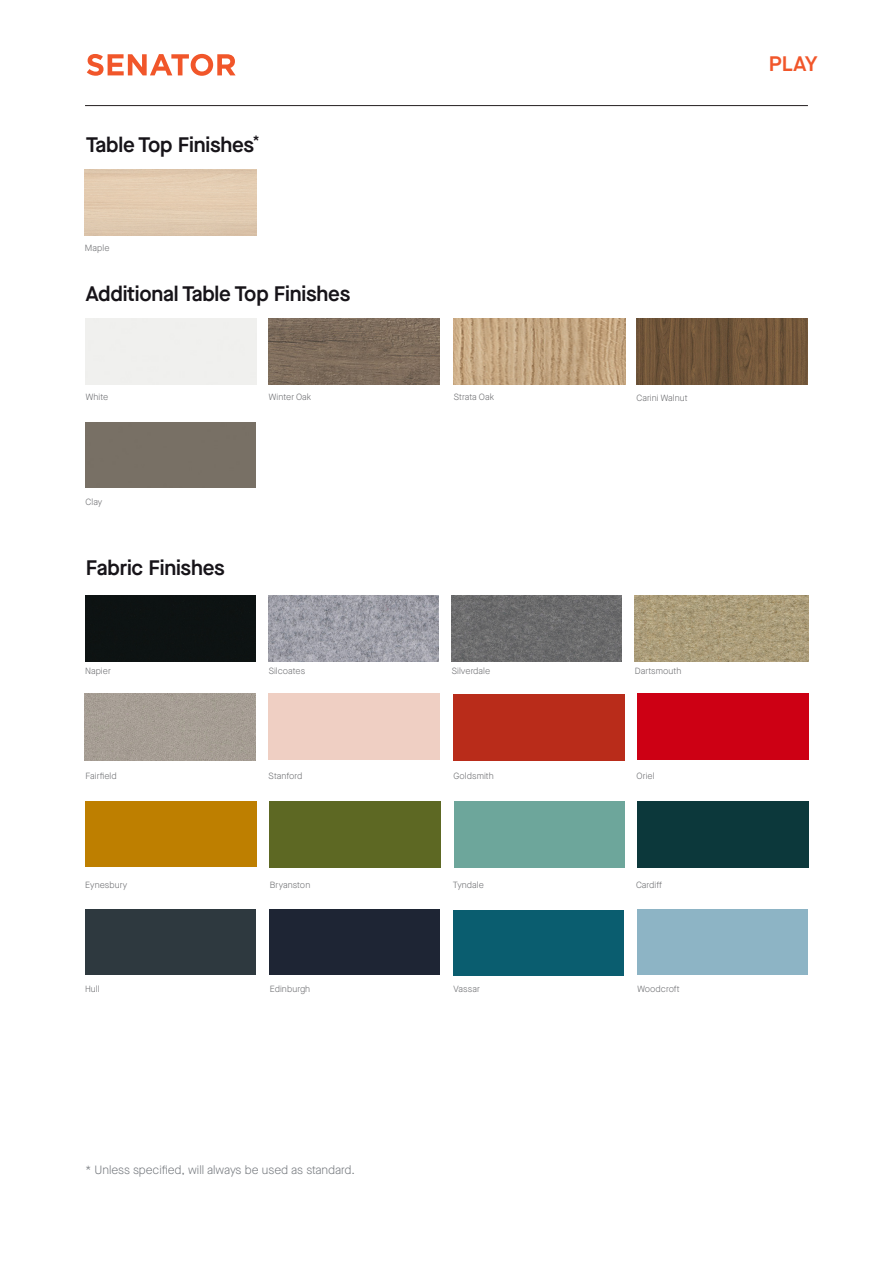
<style>
.page{position:relative;width:893px;height:1263px;background:#fff}
.page>*{position:absolute;margin:0;border:0;box-sizing:border-box;transform-origin:0 0}
.t1{font:600 21px "Maison Neue";letter-spacing:-.01em;color:#171419}
.t2{font:600 21px "Maison Neue";color:#f1562a}
.t3{font:600 13.5px "Maison Neue";color:#171419}
.Text_P{font:300 12px "Maison Neue";color:#75797e}
.t4{font:300 9px "Maison Neue";letter-spacing:.005em;color:#6c6d70}
</style>
<div class="page">
<hr style="left:85px;top:105px;width:723px;height:1px;background:#231f20">
<svg style="left:87px;top:54px;width:149px;height:22px"></svg>
<img style="left:637px;top:318px;width:171px;height:66px">
<img style="left:269px;top:318px;width:171px;height:66px">
<img style="left:453px;top:318px;width:172px;height:66px">
<div style="left:85px;top:422px;width:171px;height:66px;background:#787065"></div>
<div style="left:85px;top:596px;width:170px;height:65px;background:#0d1212"></div>
<div style="left:85px;top:910px;width:171px;height:65px;background:#2e393f"></div>
<div style="left:269px;top:910px;width:171px;height:65px;background:#1e2534"></div>
<div style="left:453px;top:910px;width:171px;height:65px;background:#0a5d6f"></div>
<div style="left:637px;top:909px;width:171px;height:66px;background:#8db4c5"></div>
<div style="left:85px;top:801px;width:171px;height:66px;background:#be7f00"></div>
<div style="left:269px;top:801px;width:172px;height:66px;background:#5d6823"></div>
<img style="left:84px;top:694px;width:172px;height:66px">
<div style="left:269px;top:694px;width:171px;height:66px;background:#efcfc3"></div>
<div style="left:454px;top:802px;width:170px;height:66px;background:#6da69b"></div>
<div style="left:637px;top:802px;width:171px;height:66px;background:#0c383b"></div>
<img style="left:269px;top:596px;width:170px;height:65px">
<img style="left:452px;top:596px;width:170px;height:65px">
<img style="left:635px;top:596px;width:173px;height:65px">
<div style="left:453px;top:695px;width:171px;height:66px;background:#b92c1a"></div>
<div style="left:637px;top:694px;width:171px;height:66px;background:#cd0014"></div>
<p class="t3" style="left:253px;top:131px;width:8px">*</p>
<p class="t1" style="left:86px;top:130px;width:170px">Table Top Finishes</p>
<p class="t4" style="left:85px;top:242px;width:26px">Maple</p>
<p class="t1" style="left:86px;top:279px;width:266px">Additional Table Top Finishes</p>
<p class="t4" style="left:86px;top:391px;width:24px">White</p>
<p class="t4" style="left:269px;top:391px;width:44px">Winter Oak</p>
<p class="t4" style="left:454px;top:391px;width:42px">Strata Oak</p>
<p class="t4" style="left:637px;top:392px;width:53px">Carini Walnut</p>
<p class="t4" style="left:86px;top:496px;width:18px">Clay</p>
<p class="t1" style="left:86px;top:553px;width:140px">Fabric Finishes</p>
<p class="t4" style="left:85px;top:665px;width:27px">Napier</p>
<p class="t4" style="left:269px;top:665px;width:38px">Silcoates</p>
<p class="t4" style="left:452px;top:665px;width:40px">Silverdale</p>
<p class="t4" style="left:635px;top:665px;width:48px">Dartsmouth</p>
<p class="t4" style="left:85px;top:770px;width:33px">Fairfield</p>
<p class="t4" style="left:269px;top:770px;width:35px">Stanford</p>
<p class="t4" style="left:454px;top:770px;width:42px">Goldsmith</p>
<p class="t4" style="left:637px;top:770px;width:19px">Oriel</p>
<p class="t4" style="left:85px;top:878px;width:44px">Eynesbury</p>
<p class="t4" style="left:270px;top:878px;width:42px">Bryanston</p>
<p class="t4" style="left:453px;top:878px;width:33px">Tyndale</p>
<p class="t4" style="left:636px;top:878px;width:28px">Cardiff</p>
<p class="t4" style="left:85px;top:983px;width:16px">Hull</p>
<p class="t4" style="left:270px;top:983px;width:42px">Edinburgh</p>
<p class="t4" style="left:454px;top:983px;width:28px">Vassar</p>
<p class="t4" style="left:637px;top:983px;width:44px">Woodcroft</p>
<p class="Text_P" style="left:85px;top:1162px;width:271px">* Unless specified, will always be used as standard.</p>
<h1 class="t2" style="left:769px;top:49px;width:50px">PLAY</h1>
</div>
